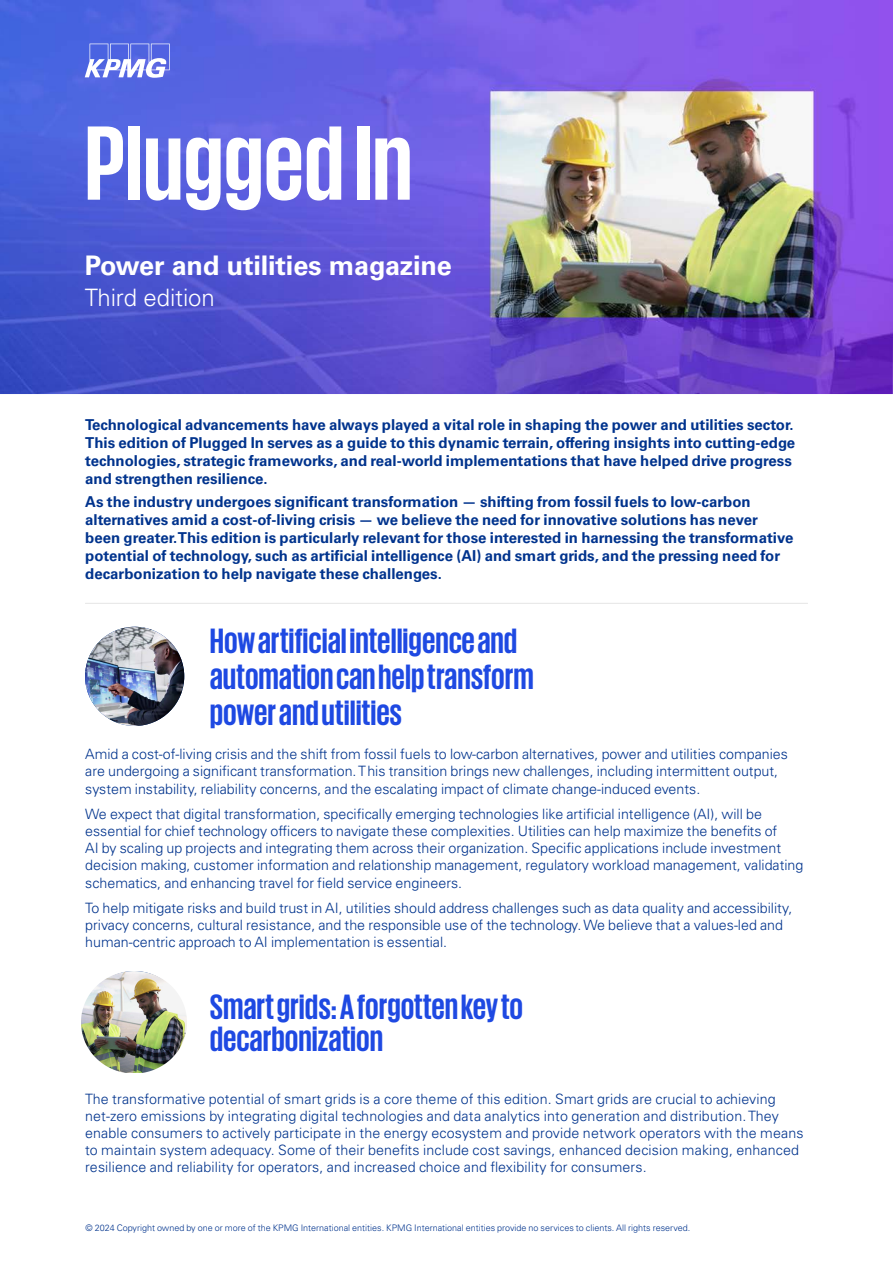
<style>
.page{position:relative;width:893px;height:1263px;background:#fff}
.page>*{position:absolute;margin:0;border:0;box-sizing:border-box;transform-origin:0 0}
.t1{font:700 108px "KPMG";color:#fff}
.t2{font:700 36px/36px "KPMG";color:#1e49e2}
.t3{font:700 27px "Univers LT Std";letter-spacing:-.005em;color:#fff}
.t4{font:300 24px "Univers LT Std";letter-spacing:-.005em;color:#fff}
.t5{font:700 15px/18px "Univers LT Std";color:#00338d}
.t6{font:300 14.25px/17.1px "Univers LT Std";color:#00338d}
.t7{font:300 9px "Univers LT Std";color:#00338d}
</style>
<div class="page">
<img style="left:0;top:0;width:893px;height:394px">
<svg style="left:85px;top:44px;width:85px;height:34px"></svg>
<img style="left:85px;top:627px;width:99px;height:99px;border-radius:50px">
<hr style="left:85px;top:603px;width:723px;height:1px;background:#e5e5e5">
<img style="left:82px;top:971px;width:104px;height:101px">
<h1 class="t1" style="left:85px;top:109px;width:329px">Plugged In</h1>
<h3 class="t3" style="left:85px;top:250px;width:369px">Power and utilities magazine</h3>
<h3 class="t4" style="left:85px;top:283px;width:132px">Third edition</h3>
<p class="t5" style="left:85px;top:416px;width:712px">Technological advancements have always played a vital role in shaping the power and utilities sector.<br>This edition of Plugged In serves as a guide to this dynamic terrain, offering insights into cutting-edge technologies, strategic frameworks, and real-world implementations that have helped drive progress and strengthen resilience.</p>
<p class="t5" style="left:85px;top:493px;width:710px">As the industry undergoes significant transformation — shifting from fossil fuels to low-carbon alternatives amid a cost-of-living crisis — we believe the need for innovative solutions has never been greater. This edition is particularly relevant for those interested in harnessing the transformative potential of technology, such as artificial intelligence (AI) and smart grids, and the pressing need for decarbonization to help navigate these challenges.</p>
<h2 class="t2" style="left:210px;top:621px;width:326px">How artificial intelligence and automation can help transform power and utilities</h2>
<p class="t6" style="left:85px;top:746px;width:704px">Amid a cost-of-living crisis and the shift from fossil fuels to low-carbon alternatives, power and utilities companies are undergoing a significant transformation. This transition brings new challenges, including intermittent output, system instability, reliability concerns, and the escalating impact of climate change-induced events.</p>
<p class="t6" style="left:85px;top:805px;width:720px">We expect that digital transformation, specifically emerging technologies like artificial intelligence (AI), will be essential for chief technology officers to navigate these complexities. Utilities can help maximize the benefits of<br>AI by scaling up projects and integrating them across their organization. Specific applications include investment decision making, customer information and relationship management, regulatory workload management, validating schematics, and enhancing travel for field service engineers.</p>
<p class="t6" style="left:85px;top:899px;width:708px">To help mitigate risks and build trust in AI, utilities should address challenges such as data quality and accessibility, privacy concerns, cultural resistance, and the responsible use of the technology. We believe that a values-led and human-centric approach to AI implementation is essential.</p>
<h2 class="t2" style="left:210px;top:990px;width:315px;line-height:31.5px">Smart grids: A forgotten key to decarbonization</h2>
<p class="t6" style="left:85px;top:1090px;width:720px">The transformative potential of smart grids is a core theme of this edition. Smart grids are crucial to achieving net-zero emissions by integrating digital technologies and data analytics into generation and distribution. They enable consumers to actively participate in the energy ecosystem and provide network operators with the means to maintain system adequacy. Some of their benefits include cost savings, enhanced decision making, enhanced resilience and reliability for operators, and increased choice and flexibility for consumers.</p>
<p class="t7" style="left:85px;top:1222px;width:606px">© 2024 Copyright owned by one or more of the KPMG International entities. KPMG International entities provide no services to clients. All rights reserved.</p>
</div>
